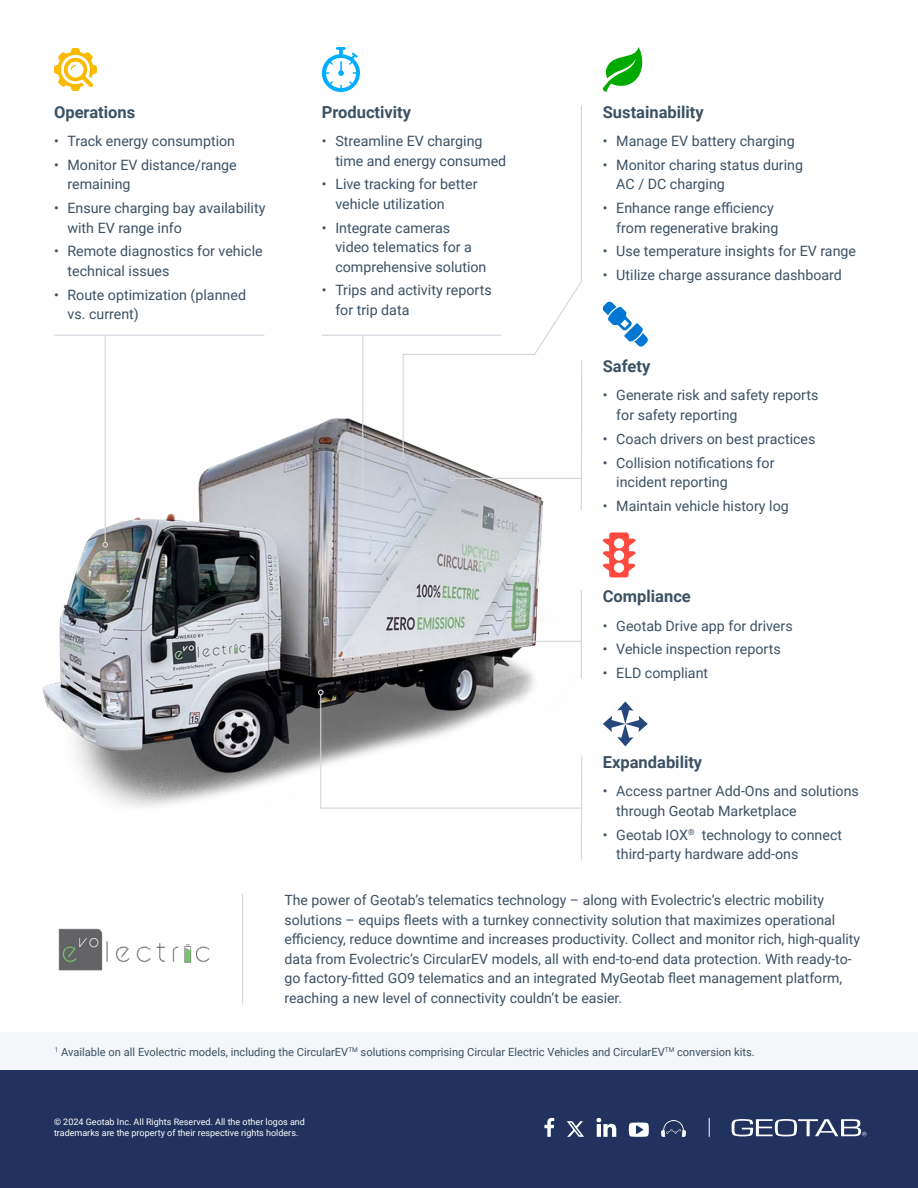
<style>
.page{position:relative;width:918px;height:1188px;background:#fff}
.page>*{position:absolute;margin:0;border:0;box-sizing:border-box;transform-origin:0 0}
.t1{font:700 16.5px "Roboto";color:#3c5164}
.t2{font:14.25px/19.5px "Roboto";color:#3c5164}
.t3{font:14.1px/19.5px "Roboto";color:#3c5164}
.t4{font:11.25px "Roboto";color:#3c5164}
.t5{font:9px/10.5px "Roboto";color:#fff}
</style>
<div class="page">
<img style="left:42px;top:404px;width:539px;height:403px">
<div style="left:0;top:1033px;width:918px;height:38px;background:#f4f6f9"></div>
<div style="left:0;top:1070px;width:918px;height:118px;background:#21325e"></div>
<hr style="left:242px;top:893px;width:1px;height:112px;background:#d1d6dd">
<svg style="left:709px;top:1118px;width:1px;height:19px"></svg>
<svg style="left:544px;top:1118px;width:10px;height:19px"></svg>
<svg style="left:567px;top:1121px;width:17px;height:16px"></svg>
<svg style="left:597px;top:1118px;width:19px;height:19px"></svg>
<svg style="left:629px;top:1123px;width:20px;height:14px"></svg>
<img style="left:661px;top:1120px;width:24px;height:17px">
<svg style="left:732px;top:1119px;width:135px;height:17px"></svg>
<hr style="left:54px;top:335px;width:210px;height:1px;background:#d1d6dd">
<hr style="left:322px;top:335px;width:179px;height:1px;background:#d1d6dd">
<hr style="left:105px;top:335px;width:1px;height:207px;background:#d1d6dd">
<svg style="left:102px;top:542px;width:6px;height:6px"></svg>
<hr style="left:362px;top:335px;width:1px;height:163px;background:#d1d6dd">
<svg style="left:360px;top:498px;width:6px;height:5px"></svg>
<svg style="left:318px;top:690px;width:265px;height:119px"></svg>
<hr style="left:455px;top:478px;width:126px;height:1px;background:#d1d6dd">
<svg style="left:450px;top:476px;width:5px;height:5px"></svg>
<svg style="left:402px;top:105px;width:181px;height:354px"></svg>
<svg style="left:400px;top:457px;width:6px;height:6px"></svg>
<hr style="left:581px;top:757px;width:1px;height:104px;background:#d1d6dd">
<hr style="left:581px;top:360px;width:1px;height:150px;background:#d1d6dd">
<hr style="left:581px;top:590px;width:1px;height:89px;background:#d1d6dd">
<hr style="left:516px;top:641px;width:65px;height:1px;background:#d1d6dd">
<svg style="left:511px;top:639px;width:5px;height:5px"></svg>
<svg style="left:54px;top:48px;width:43px;height:43px"></svg>
<svg style="left:602px;top:47px;width:41px;height:45px"></svg>
<svg style="left:322px;top:47px;width:38px;height:45px"></svg>
<svg style="left:602px;top:301px;width:46px;height:46px"></svg>
<svg style="left:603px;top:532px;width:33px;height:45px"></svg>
<svg style="left:603px;top:701px;width:45px;height:45px"></svg>
<img style="left:58px;top:928px;width:152px;height:43px">
<p class="t1" style="left:54px;top:100px;width:83px">Operations</p>
<p class="t2" style="left:54px;top:131px;width:183px">• Track energy consumption</p>
<p class="t2" style="left:68px;top:154px;width:171px;text-indent:-14px">• Monitor EV distance/range remaining</p>
<p class="t2" style="left:68px;top:198px;width:200px;text-indent:-14px">• Ensure charging bay availability with EV range info</p>
<p class="t2" style="left:68px;top:241px;width:197px;text-indent:-14px">• Remote diagnostics for vehicle technical issues</p>
<p class="t2" style="left:68px;top:284px;width:180px;text-indent:-14px">• Route optimization (planned vs. current)</p>
<p class="t1" style="left:322px;top:100px;width:91px">Productivity</p>
<p class="t2" style="left:335px;top:131px;width:172px;text-indent:-14px">• Streamline EV charging time and energy consumed</p>
<p class="t2" style="left:335px;top:174px;width:144px;text-indent:-14px">• Live tracking for better vehicle utilization</p>
<p class="t2" style="left:335px;top:217px;width:153px;text-indent:-14px">• Integrate cameras video telematics for a comprehensive solution</p>
<p class="t2" style="left:335px;top:280px;width:158px;text-indent:-14px">• Trips and activity reports for trip data</p>
<p class="t1" style="left:603px;top:100px;width:103px">Sustainability</p>
<p class="t2" style="left:603px;top:131px;width:193px">• Manage EV battery charging</p>
<p class="t2" style="left:616px;top:154px;width:188px;text-indent:-14px">• Monitor charing status during<br>AC / DC charging</p>
<p class="t2" style="left:616px;top:198px;width:164px;text-indent:-14px">• Enhance range efficiency from regenerative braking</p>
<p class="t2" style="left:603px;top:241px;width:255px">• Use temperature insights for EV range</p>
<p class="t2" style="left:603px;top:265px;width:241px">• Utilize charge assurance dashboard</p>
<p class="t1" style="left:603px;top:355px;width:49px">Safety</p>
<p class="t2" style="left:616px;top:385px;width:204px;text-indent:-14px">• Generate risk and safety reports for safety reporting</p>
<p class="t2" style="left:603px;top:428px;width:214px">• Coach drivers on best practices</p>
<p class="t2" style="left:616px;top:452px;width:160px;text-indent:-14px">• Collision notifications for incident reporting</p>
<p class="t2" style="left:603px;top:495px;width:188px">• Maintain vehicle history log</p>
<p class="t1" style="left:603px;top:585px;width:90px">Compliance</p>
<p class="t2" style="left:603px;top:615px;width:191px">• Geotab Drive app for drivers</p>
<p class="t2" style="left:603px;top:639px;width:179px">• Vehicle inspection reports</p>
<p class="t2" style="left:603px;top:663px;width:107px">• ELD compliant</p>
<p class="t1" style="left:603px;top:751px;width:101px">Expandability</p>
<p class="t2" style="left:616px;top:781px;width:244px;text-indent:-14px">• Access partner Add-Ons and solutions through Geotab Marketplace</p>
<p class="t2" style="left:616px;top:824px;width:227px;text-indent:-14px">• Geotab IOX<sup>®</sup> technology to connect third-party hardware add-ons</p>
<p class="t3" style="left:284px;top:890px;width:577px">The power of Geotab’s telematics technology – along with Evolectric’s electric mobility solutions – equips fleets with a turnkey connectivity solution that maximizes operational efficiency, reduce downtime and increases productivity. Collect and monitor rich, high-quality data from Evolectric’s CircularEV models, all with end-to-end data protection. With ready-to&shy;go factory-fitted GO9 telematics and an integrated MyGeotab fleet management platform, reaching a new level of connectivity couldn’t be easier.</p>
<p class="t4" style="left:55px;top:1044px;width:702px"><sup>1</sup> Available on all Evolectric models, including the CircularEV<sup>TM</sup> solutions comprising Circular Electric Vehicles and CircularEV<sup>TM</sup> conversion kits.</p>
<p class="t5" style="left:54px;top:1117px;width:252px">© 2024 Geotab Inc. All Rights Reserved. All the other logos and trademarks are the property of their respective rights holders.</p>
</div>
